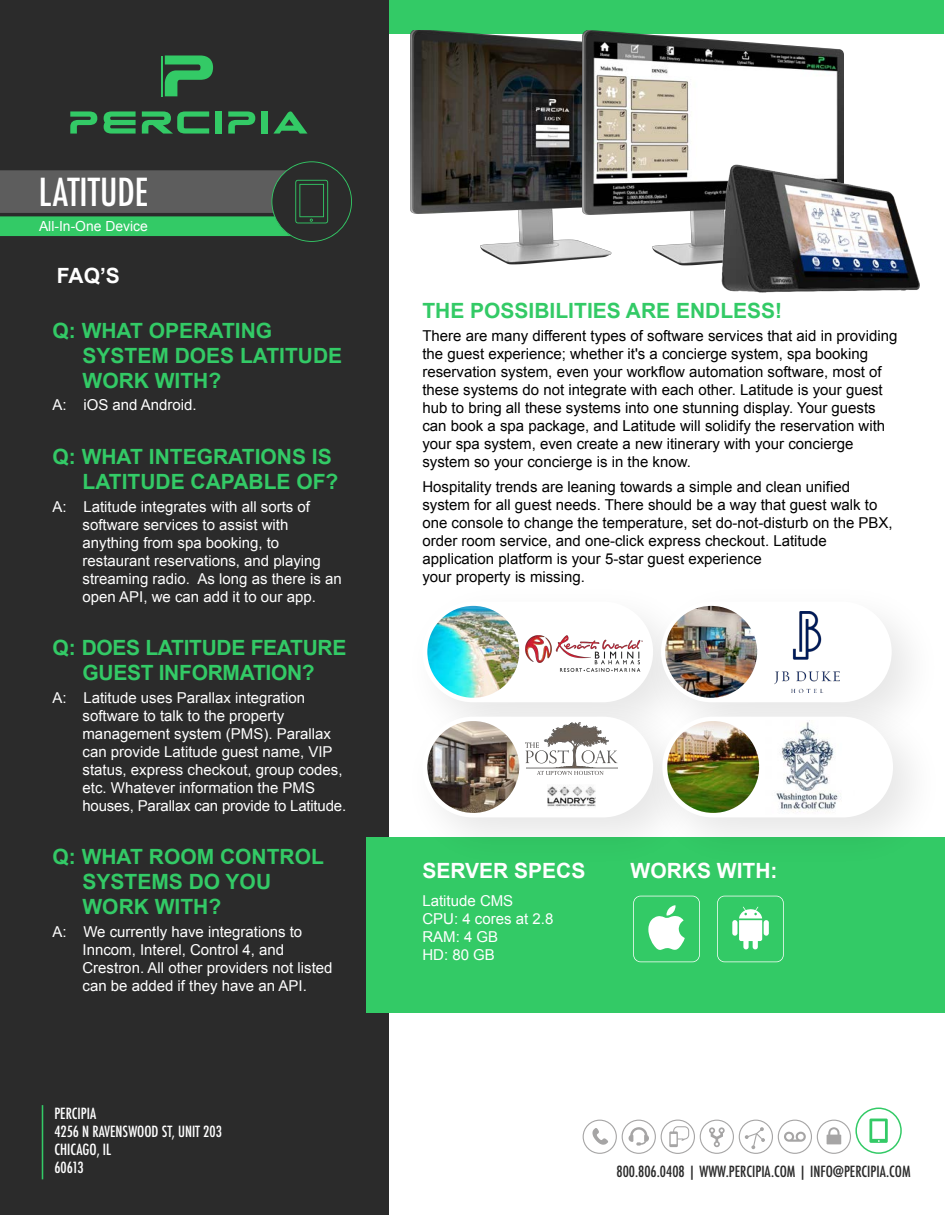
<style>
.page{position:relative;width:945px;height:1215px;background:#fff}
.page>*{position:absolute;margin:0;border:0;box-sizing:border-box;transform-origin:0 0}
.t1{font:500 condensed 37.5px "Futura";color:#fff}
.t2{font:700 21px/25.2px "Arial";color:#33ca66}
.t3{font:700 21px "Arial";color:#fff}
.t4{font:15px/18px "Arial";color:#000}
.t5{font:15px/18px "Arial";color:#fff}
.t6{font:500 condensed 15px/18px "Futura";color:#fff}
.t7{font:500 condensed 15px "Futura";color:#2b2b2b}
.t8{font:13.95px "Arial";color:#fff}
</style>
<div class="page">
<div style="left:298px;top:0;width:646px;height:34px;background:#33ca66"></div>
<div style="left:0;top:0;width:388px;height:1215px;background:#2b2b2b"></div>
<svg style="left:70px;top:111px;width:27px;height:23px"></svg>
<svg style="left:104px;top:111px;width:32px;height:23px"></svg>
<svg style="left:142px;top:111px;width:67px;height:23px"></svg>
<div style="left:215px;top:111px;width:7px;height:23px;background:#33ca66"></div>
<svg style="left:228px;top:111px;width:27px;height:23px"></svg>
<div style="left:262px;top:111px;width:6px;height:23px;background:#33ca66"></div>
<svg style="left:273px;top:111px;width:35px;height:23px"></svg>
<hr style="left:161px;top:56px;width:1px;height:40px;background:#33ca66">
<svg style="left:165px;top:55px;width:48px;height:41px"></svg>
<div style="left:367px;top:838px;width:578px;height:175px;background:#33ca66"></div>
<hr style="left:42px;top:1105px;width:1px;height:74px;background:#33ca66">
<svg style="left:717px;top:896px;width:67px;height:66px"></svg>
<svg style="left:633px;top:896px;width:67px;height:66px"></svg>
<svg style="left:583px;top:1108px;width:319px;height:46px"></svg>
<svg style="left:0;top:161px;width:352px;height:81px"></svg>
<img style="left:427px;top:606px;width:92px;height:92px;border-radius:46px">
<img style="left:665px;top:606px;width:92px;height:92px;border-radius:46px">
<img style="left:389px;top:683px;width:240px;height:155px">
<div style="left:422px;top:717px;width:231px;height:100px;background:#fff;border-radius:50px"></div>
<img style="left:526px;top:722px;width:91px;height:52px">
<img style="left:427px;top:721px;width:92px;height:92px;border-radius:46px">
<svg style="left:547px;top:785px;width:49px;height:22px"></svg>
<img style="left:629px;top:683px;width:316px;height:155px">
<div style="left:662px;top:717px;width:231px;height:100px;background:#fff;border-radius:50px"></div>
<img style="left:667px;top:721px;width:92px;height:92px;border-radius:46px">
<img style="left:776px;top:722px;width:63px;height:91px">
<img style="left:525px;top:636px;width:117px;height:35px">
<img style="left:774px;top:611px;width:66px;height:82px">
<img style="left:410px;top:30px;width:172px;height:235px">
<img style="left:582px;top:30px;width:262px;height:235px">
<img style="left:713px;top:154px;width:206px;height:138px">
<h1 class="t1" style="left:39px;top:168px;width:111px">LATITUDE</h1>
<p class="t8" style="left:39px;top:217px;width:110px">All-In-One Device</p>
<h2 class="t3" style="left:57px;top:262px;width:65px">FAQ’S</h2>
<h2 class="t2" style="left:83px;top:318px;width:261px;text-indent:-30px">Q: WHAT OPERATING<br>SYSTEM DOES LATITUDE<br>WORK WITH?</h2>
<p class="t5" style="left:52px;top:396px;width:146px">A: iOS and Android.</p>
<h2 class="t2" style="left:83px;top:445px;width:257px;text-indent:-30px">Q: WHAT INTEGRATIONS IS<br>LATITUDE CAPABLE OF?</h2>
<p class="t5" style="left:82px;top:497px;width:261px;text-indent:-30px">A: Latitude integrates with all sorts of software services to assist with anything from spa booking, to restaurant reservations, and playing streaming radio. As long as there is an open API, we can add it to our app.</p>
<h2 class="t2" style="left:52px;top:636px;width:295px;text-align:center">Q: DOES LATITUDE FEATURE<br>GUEST INFORMATION?</h2>
<p class="t5" style="left:82px;top:689px;width:265px;text-indent:-30px">A: Latitude uses Parallax integration software to talk to the property management system (PMS). Parallax can provide Latitude guest name, VIP status, express checkout, group codes, etc. Whatever information the PMS houses, Parallax can provide to Latitude.</p>
<h2 class="t2" style="left:83px;top:845px;width:243px;text-indent:-30px">Q: WHAT ROOM CONTROL<br>SYSTEMS DO YOU<br>WORK WITH?</h2>
<p class="t5" style="left:82px;top:923px;width:252px;text-indent:-30px">A: We currently have integrations to Inncom, Interel, Control 4, and Crestron. All other providers not listed can be added if they have an API.</p>
<p class="t6" style="left:54px;top:1104px;width:169px">PERCIPIA<br>4256 N RAVENSWOOD ST, UNIT 203<br>CHICAGO, IL<br>60613</p>
<h2 class="t2" style="left:422px;top:299px;width:361px">THE POSSIBILITIES ARE ENDLESS!</h2>
<p class="t4" style="left:422px;top:327px;width:476px">There are many different types of software services that aid in providing the guest experience; whether it's a concierge system, spa booking reservation system, even your workflow automation software, most of these systems do not integrate with each other. Latitude is your guest hub to bring all these systems into one stunning display. Your guests can book a spa package, and Latitude will solidify the reservation with your spa system, even create a new itinerary with your concierge system so your concierge is in the know.</p>
<p class="t4" style="left:422px;top:478px;width:472px">Hospitality trends are leaning towards a simple and clean unified system for all guest needs. There should be a way that guest walk to one console to change the temperature, set do-not-disturb on the PBX, order room service, and one-click express checkout. Latitude application platform is your 5-star guest experience<br>your property is missing.</p>
<h2 class="t3" style="left:422px;top:856px;width:165px">SERVER SPECS</h2>
<p class="t5" style="left:422px;top:892px;width:132px">Latitude CMS<br>CPU: 4 cores at 2.8<br>RAM: 4 GB<br>HD: 80 GB</p>
<h2 class="t3" style="left:631px;top:857px;width:148px">WORKS WITH:</h2>
<p class="t7" style="left:616px;top:1162px;width:296px">800.806.0408 | WWW.PERCIPIA.COM | INFO@PERCIPIA.COM</p>
</div>
